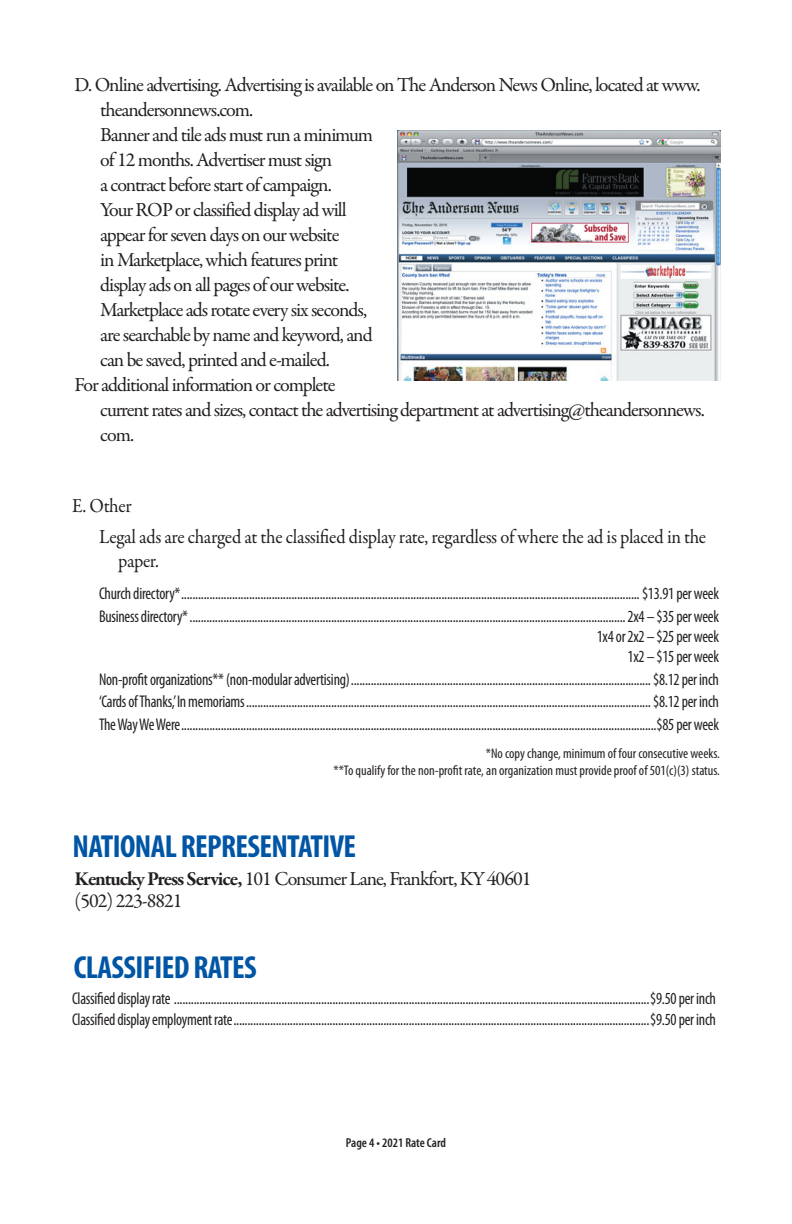
<style>
.page{position:relative;width:792px;height:1224px;background:#fff}
.page>*{position:absolute;margin:0;border:0;box-sizing:border-box;transform-origin:0 0}
.t1{font:700 condensed 32px "Myriad Pro";letter-spacing:-.02em;color:#0155a5}
.t2{font:20px/22px "Garamond Premr Pro";letter-spacing:-.05em;color:#231f20}
.t3{font:20px/24px "Garamond Premr Pro";letter-spacing:-.015em;color:#231f20;scale:.93 1}
.t4{font:20px "Garamond Premr Pro";letter-spacing:-.05em;color:#231f20;scale:.93 1}
.t5{font:condensed 17px/22.4px "Myriad Pro";letter-spacing:-.015em;color:#231f20;scale:.93 1}
.t6{font:condensed 14px/16.8px "Myriad Pro";color:#231f20;text-align:right}
.t7{font:600 condensed 13px "Myriad Pro";color:#231f20}
.s1{font-weight:700}
</style>
<div class="page">
<img style="left:397px;top:130px;width:324px;height:251px">
<p class="t2" style="left:75px;top:75px;width:628px">D. Online advertising. Advertising is available on The Anderson News Online, located at www.</p>
<p class="t2" style="left:100px;top:100px;width:155px">theandersonnews.com.</p>
<p class="t2" style="left:100px;top:125px;width:274px">Banner and tile ads must run a minimum</p>
<p class="t2" style="left:100px;top:150px;width:234px">of 12 months. Advertiser must sign</p>
<p class="t2" style="left:100px;top:175px;width:233px">a contract before start of campaign.</p>
<p class="t2" style="left:100px;top:200px;width:248px">Your ROP or classified display ad will</p>
<p class="t2" style="left:100px;top:225px;width:241px">appear for seven days on our website</p>
<p class="t2" style="left:100px;top:250px;width:240px">in Marketplace, which features print</p>
<p class="t2" style="left:100px;top:275px;width:251px">display ads on all pages of our website.</p>
<p class="t2" style="left:100px;top:300px;width:268px">Marketplace ads rotate every six seconds,</p>
<p class="t2" style="left:100px;top:325px;width:274px">are searchable by name and keyword, and</p>
<p class="t2" style="left:100px;top:350px;width:231px">can be saved, printed and e-mailed.</p>
<p class="t2" style="left:75px;top:375px;width:263px">For additional information or complete</p>
<p class="t2" style="left:100px;top:400px;width:606px">current rates and sizes, contact the advertising department at advertising@theandersonnews.</p>
<p class="t2" style="left:100px;top:425px;width:36px">com.</p>
<p class="t4" style="left:72px;top:498px;width:66px">E. Other</p>
<p class="t3" style="left:118px;top:526px;width:634px;text-indent:-19px">Legal ads are charged at the classified display rate, regardless of where the ad is placed in the paper.</p>
<p class="t5" style="left:99px;top:583px;width:668px">Church directory* .................................................................................................................................................................. $13.91 per week<br>Business directory* .......................................................................................................................................................... 2x4 – $35 per week</p>
<p class="t5" style="left:597px;top:627px;width:133px;line-height:20.4px;text-align:right">1x4 or 2x2 – $25 per week<br>1x2 – $15 per week</p>
<p class="t5" style="left:99px;top:669px;width:668px;text-align:justify">Non-profit organizations** (non-modular advertising) .......................................................................................................... $8.12 per inch ‘Cards of Thanks,’In memoriams ............................................................................................................................................... $8.12 per inch The Way We Were ........................................................................................................................................................................$85 per week</p>
<p class="t6" style="left:334px;top:746px;width:388px">*No copy change, minimum of four consecutive weeks.<br>**To qualify for the non-profit rate, an organization must provide proof of 501(c)(3) status.</p>
<h1 class="t1" style="left:73px;top:834px;width:285px">NATIONAL REPRESENTATIVE</h1>
<p class="t2" style="left:75px;top:869px;width:458px"><span class="s1">Kentucky Press Service,</span> 101 Consumer Lane, Frankfort, KY 40601 (502) 223-8821</p>
<h1 class="t1" style="left:74px;top:955px;width:185px">CLASSIFIED RATES</h1>
<p class="t5" style="left:72px;top:990px;width:694px;line-height:20.4px">Classified display rate ........................................................................................................................................................................$9.50 per inch<br>Classified display employment rate ...................................................................................................................................................$9.50 per inch</p>
<p class="t7" style="left:346px;top:1137px;width:102px">Page 4 • 2021 Rate Card</p>
</div>
